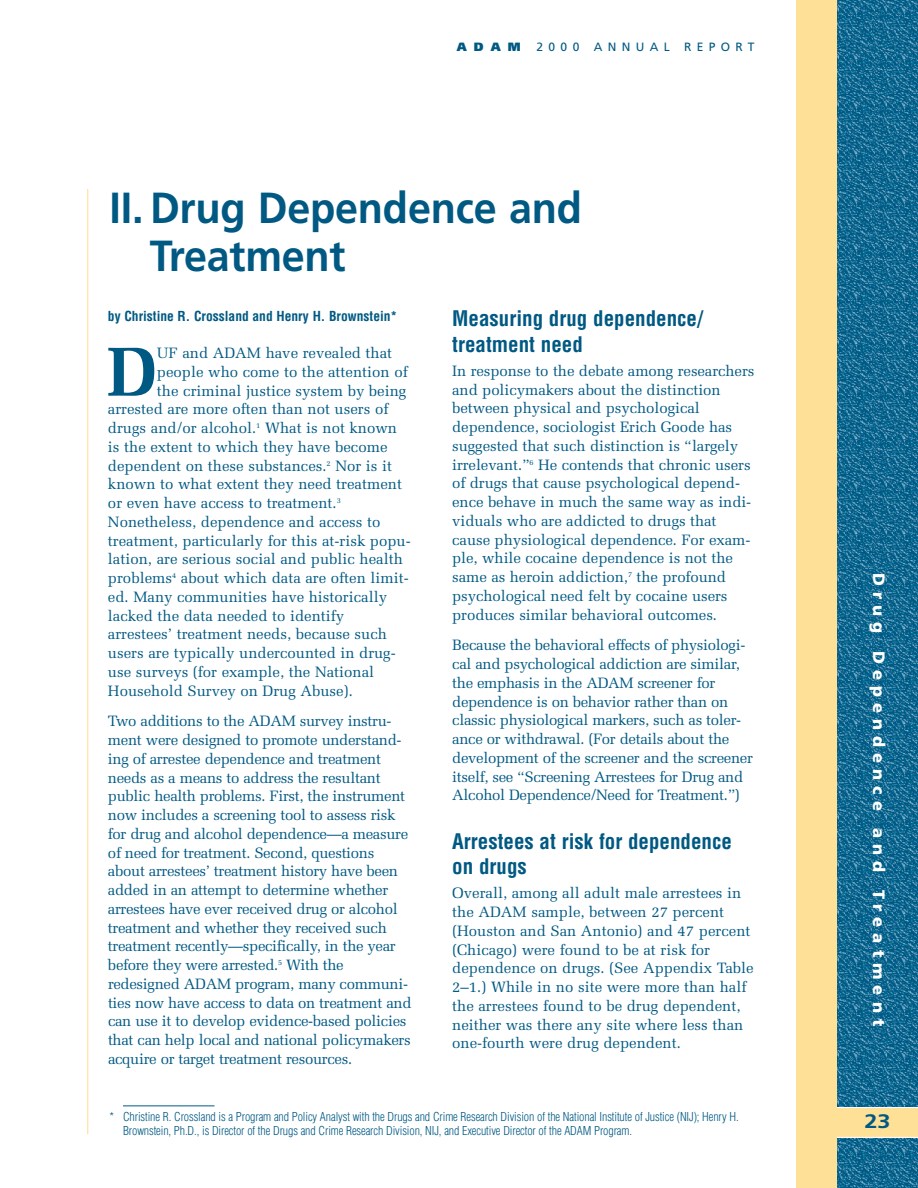
<style>
.page{position:relative;width:918px;height:1188px;background:#fff}
.page>*{position:absolute;margin:0;border:0;box-sizing:border-box;transform-origin:0 0}
.t1{font:700 69.15px "Melior";color:#005983}
.t2{font:700 43.5px/48px "Frutiger";letter-spacing:-.005em;color:#005983;scale:.95 1}
.t3{font:700 condensed 21px/25.5px "Helvetica";color:#005983}
.t4{font:700 19.5px "Frutiger";color:#005983;scale:1.2 1}
.t5{font:900 16.5px "Frutiger";letter-spacing:.365em;color:#fff}
.t6{font:15px/18.8px "Melior";letter-spacing:-.005em;color:#005983}
.t7{font:700 condensed 13.5px "Helvetica";color:#005983}
.t8{font:300 condensed 12px/13.5px "Helvetica";letter-spacing:-.01em;color:#005983}
.t9{font:12px "Frutiger";letter-spacing:.445em;color:#005983}
.t10{font:900 12px "Frutiger";color:#005983}
</style>
<div class="page">
<div style="left:796px;top:0;width:44px;height:1188px;background:#ffe097"></div>
<img style="left:837px;top:0;width:81px;height:1188px">
<div style="left:837px;top:1107px;width:81px;height:30px;background:#ffe097"></div>
<hr style="left:837px;top:1107px;width:81px;height:1px;background:#fff">
<hr style="left:837px;top:1137px;width:81px;height:1px;background:#fff">
<hr style="left:123px;top:1106px;width:91px;height:1px;background:#005983">
<hr style="left:87px;top:189px;width:1px;height:945px;background:#ffe097">
<p class="t10" style="left:457px;top:42px;width:65px">ADAM</p>
<p class="t9" style="left:537px;top:42px;width:219px">2000 ANNUAL REPORT</p>
<h2 class="t2" style="left:150px;top:187px;width:456px;text-indent:-40px">II. Drug Dependence and<br>Treatment</h2>
<p class="t7" style="left:108px;top:310px;width:291px">by Christine R. Crossland and Henry H. Brownstein*</p>
<h1 class="t1" style="left:107px;top:344px;width:51px">D</h1>
<p class="t6" style="left:157px;top:345px;width:237px">UF and ADAM have revealed that</p>
<p class="t6" style="left:157px;top:364px;width:252px">people who come to the attention of</p>
<p class="t6" style="left:157px;top:383px;width:251px">the criminal justice system by being</p>
<p class="t6" style="left:108px;top:401px;width:282px">arrested are more often than not users of</p>
<p class="t6" style="left:108px;top:420px;width:291px">drugs and/or alcohol.<sup>1</sup> What is not known</p>
<p class="t6" style="left:108px;top:439px;width:281px">is the extent to which they have become</p>
<p class="t6" style="left:108px;top:458px;width:286px">dependent on these substances.<sup>2</sup> Nor is it</p>
<p class="t6" style="left:108px;top:476px;width:296px">known to what extent they need treatment</p>
<p class="t6" style="left:108px;top:495px;width:234px">or even have access to treatment.<sup>3</sup></p>
<p class="t6" style="left:108px;top:514px;width:274px">Nonetheless, dependence and access to</p>
<p class="t6" style="left:108px;top:533px;width:304px">treatment, particularly for this at-risk popu-</p>
<p class="t6" style="left:108px;top:551px;width:296px">lation, are serious social and public health</p>
<p class="t6" style="left:108px;top:570px;width:302px">problems<sup>4</sup> about which data are often limit-</p>
<p class="t6" style="left:108px;top:589px;width:281px">ed. Many communities have historically</p>
<p class="t6" style="left:108px;top:608px;width:238px">lacked the data needed to identify</p>
<p class="t6" style="left:108px;top:626px;width:281px">arrestees’ treatment needs, because such</p>
<p class="t6" style="left:108px;top:645px;width:289px">users are typically undercounted in drug-</p>
<p class="t6" style="left:108px;top:664px;width:268px">use surveys (for example, the National</p>
<p class="t6" style="left:108px;top:683px;width:246px">Household Survey on Drug Abuse).</p>
<p class="t6" style="left:108px;top:713px;width:305px">Two additions to the ADAM survey instru&shy;ment were designed to promote understand&shy;ing of arrestee dependence and treatment needs as a means to address the resultant public health problems. First, the instrument now includes a screening tool to assess risk for drug and alcohol dependence—a measure of need for treatment. Second, questions about arrestees’ treatment history have been added in an attempt to determine whether arrestees have ever received drug or alcohol treatment and whether they received such treatment recently—specifically, in the year before they were arrested.<sup>5</sup> With the redesigned ADAM program, many communi&shy;ties now have access to data on treatment and can use it to develop evidence-based policies that can help local and national policymakers acquire or target treatment resources.</p>
<h3 class="t3" style="left:452px;top:308px;width:252px">Measuring drug dependence/ treatment need</h3>
<p class="t6" style="left:452px;top:363px;width:304px">In response to the debate among researchers and policymakers about the distinction between physical and psychological dependence, sociologist Erich Goode has suggested that such distinction is “largely irrelevant.”<sup>6</sup> He contends that chronic users of drugs that cause psychological depend&shy;ence behave in much the same way as indi&shy;viduals who are addicted to drugs that cause physiological dependence. For exam&shy;ple, while cocaine dependence is not the same as heroin addiction,<sup>7</sup> the profound psychological need felt by cocaine users produces similar behavioral outcomes.</p>
<p class="t6" style="left:452px;top:637px;width:302px">Because the behavioral effects of physiologi&shy;cal and psychological addiction are similar, the emphasis in the ADAM screener for dependence is on behavior rather than on classic physiological markers, such as toler&shy;ance or withdrawal. (For details about the development of the screener and the screener itself, see “Screening Arrestees for Drug and Alcohol Dependence/Need for Treatment.”)</p>
<h3 class="t3" style="left:452px;top:830px;width:281px">Arrestees at risk for dependence on drugs</h3>
<p class="t6" style="left:452px;top:885px;width:303px">Overall, among all adult male arrestees in the ADAM sample, between 27 percent (Houston and San Antonio) and 47 percent (Chicago) were found to be at risk for dependence on drugs. (See Appendix Table 2–1.) While in no site were more than half the arrestees found to be drug dependent, neither was there any site where less than one-fourth were drug dependent.</p>
<p class="t8" style="left:123px;top:1111px;width:617px;text-indent:-14px">* Christine R. Crossland is a Program and Policy Analyst with the Drugs and Crime Research Division of the National Institute of Justice (NIJ); Henry H.<br>Brownstein, Ph.D., is Director of the Drugs and Crime Research Division, NIJ, and Executive Director of the ADAM Program.</p>
<p class="t5" style="left:885px;top:573px;width:455px;rotate:90deg">Drug Dependence and Treatment</p>
<h3 class="t4" style="left:864px;top:1114px;width:23px">23</h3>
</div>
